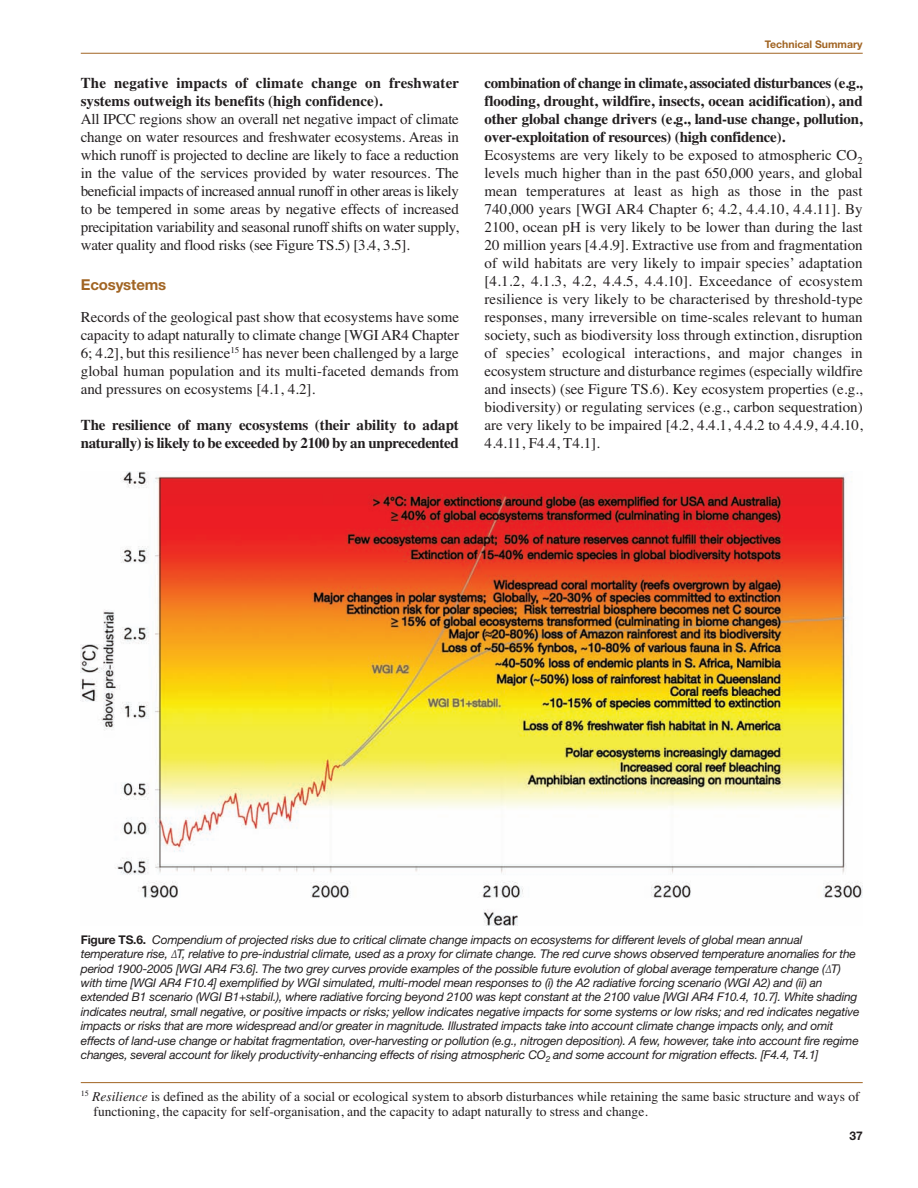
<style>
.page{position:relative;width:918px;height:1188px;background:#fff}
.page>*{position:absolute;margin:0;border:0;box-sizing:border-box;transform-origin:0 0}
.t1{font:15px/18px "Times";color:#231f20;text-align:justify}
.t2{font:700 15px/18px "Times";letter-spacing:-.025em;color:#231f20}
.t3{font:700 15px/18px "Times";letter-spacing:-.005em;color:#231f20}
.t4{font:700 15px "Helvetica Neue";letter-spacing:-.01em;color:#a16423}
.t5{font:13.5px/15px "Times";color:#231f20}
.t6{font:italic 12px/14.4px "Helvetica Neue";letter-spacing:-.02em;color:#231f20}
.t7{font:700 12px "Helvetica Neue";color:#231f20}
.t8{font:700 10.5px "Helvetica Neue";color:#a16423}
.s1{font-weight:700}
.s2{font-weight:700;font-style:normal}
.s3{font-family:"Adobe Garamond Pro"}
.s4{font-style:italic}
</style>
<div class="page">
<hr style="left:81px;top:53px;width:782px;height:1px;background:#a16423">
<img style="left:81px;top:472px;width:782px;height:454px">
<hr style="left:81px;top:1082px;width:782px;height:1px;background:#a16423">
<p class="t3" style="left:81px;top:74px;width:380px">The negative impacts of climate change on freshwater systems outweigh its benefits (high confidence).</p>
<p class="t1" style="left:81px;top:110px;width:380px">All IPCC regions show an overall net negative impact of climate change on water resources and freshwater ecosystems. Areas in which runoff is projected to decline are likely to face a reduction in the value of the services provided by water resources. The beneficial impacts of increased annual runoff in other areas is likely to be tempered in some areas by negative effects of increased precipitation variability and seasonal runoff shifts on water supply, water quality and flood risks (see Figure TS.5) [3.4, 3.5].</p>
<p class="t4" style="left:81px;top:280px;width:87px">Ecosystems</p>
<p class="t1" style="left:81px;top:308px;width:380px">Records of the geological past show that ecosystems have some capacity to adapt naturally to climate change [WGI AR4 Chapter 6; 4.2], but this resilience<sup>15</sup> has never been challenged by a large global human population and its multi-faceted demands from and pressures on ecosystems [4.1, 4.2].</p>
<p class="t2" style="left:81px;top:416px;width:380px">The resilience of many ecosystems (their ability to adapt naturally) is likely to be exceeded by 2100 by an unprecedented</p>
<p class="t8" style="left:765px;top:40px;width:99px">Technical Summary</p>
<p class="t1" style="left:485px;top:74px;width:380px;text-align:left"><span class="s1">combination of change in climate, associated disturbances (e.g., flooding, drought, wildfire, insects, ocean acidification), and other global change drivers (e.g., land-use change, pollution, over-exploitation of resources) (high confidence).<br></span>Ecosystems are very likely to be exposed to atmospheric CO<sub>2 </sub>levels much higher than in the past 650,000 years, and global mean temperatures at least as high as those in the past 740,000 years [WGI AR4 Chapter 6; 4.2, 4.4.10, 4.4.11]. By 2100, ocean pH is very likely to be lower than during the last 20 million years [4.4.9]. Extractive use from and fragmentation of wild habitats are very likely to impair species’ adaptation [4.1.2, 4.1.3, 4.2, 4.4.5, 4.4.10]. Exceedance of ecosystem resilience is very likely to be characterised by threshold-type responses, many irreversible on time-scales relevant to human society, such as biodiversity loss through extinction, disruption of species’ ecological interactions, and major changes in ecosystem structure and disturbance regimes (especially wildfire and insects) (see Figure TS.6). Key ecosystem properties (e.g., biodiversity) or regulating services (e.g., carbon sequestration) are very likely to be impaired [4.2, 4.4.1, 4.4.2 to 4.4.9, 4.4.10, 4.4.11, F4.4, T4.1].</p>
<p class="t6" style="left:81px;top:934px;width:780px"><span class="s2">Figure TS.6.</span> Compendium of projected risks due to critical climate change impacts on ecosystems for different levels of global mean annual temperature rise, <span class="s3">∆</span>T, relative to pre-industrial climate, used as a proxy for climate change. The red curve shows observed temperature anomalies for the period 1900-2005 [WGI AR4 F3.6]. The two grey curves provide examples of the possible future evolution of global average temperature change (<span class="s3">∆</span>T) with time [WGI AR4 F10.4] exemplified by WGI simulated, multi-model mean responses to (i) the A2 radiative forcing scenario (WGI A2) and (ii) an extended B1 scenario (WGI B1+stabil.), where radiative forcing beyond 2100 was kept constant at the 2100 value [WGI AR4 F10.4, 10.7]. White shading indicates neutral, small negative, or positive impacts or risks; yellow indicates negative impacts for some systems or low risks; and red indicates negative impacts or risks that are more widespread and/or greater in magnitude. Illustrated impacts take into account climate change impacts only, and omit effects of land-use change or habitat fragmentation, over-harvesting or pollution (e.g., nitrogen deposition). A few, however, take into account fire regime changes, several account for likely productivity-enhancing effects of rising atmospheric CO<sub>2</sub> and some account for migration effects. [F4.4, T4.1]</p>
<p class="t5" style="left:94px;top:1089px;width:768px;text-indent:-13px"><sup>15</sup> <span class="s4">Resilience</span> is defined as the ability of a social or ecological system to absorb disturbances while retaining the same basic structure and ways of functioning, the capacity for self-organisation, and the capacity to adapt naturally to stress and change.</p>
<p class="t7" style="left:849px;top:1131px;width:15px">37</p>
</div>
